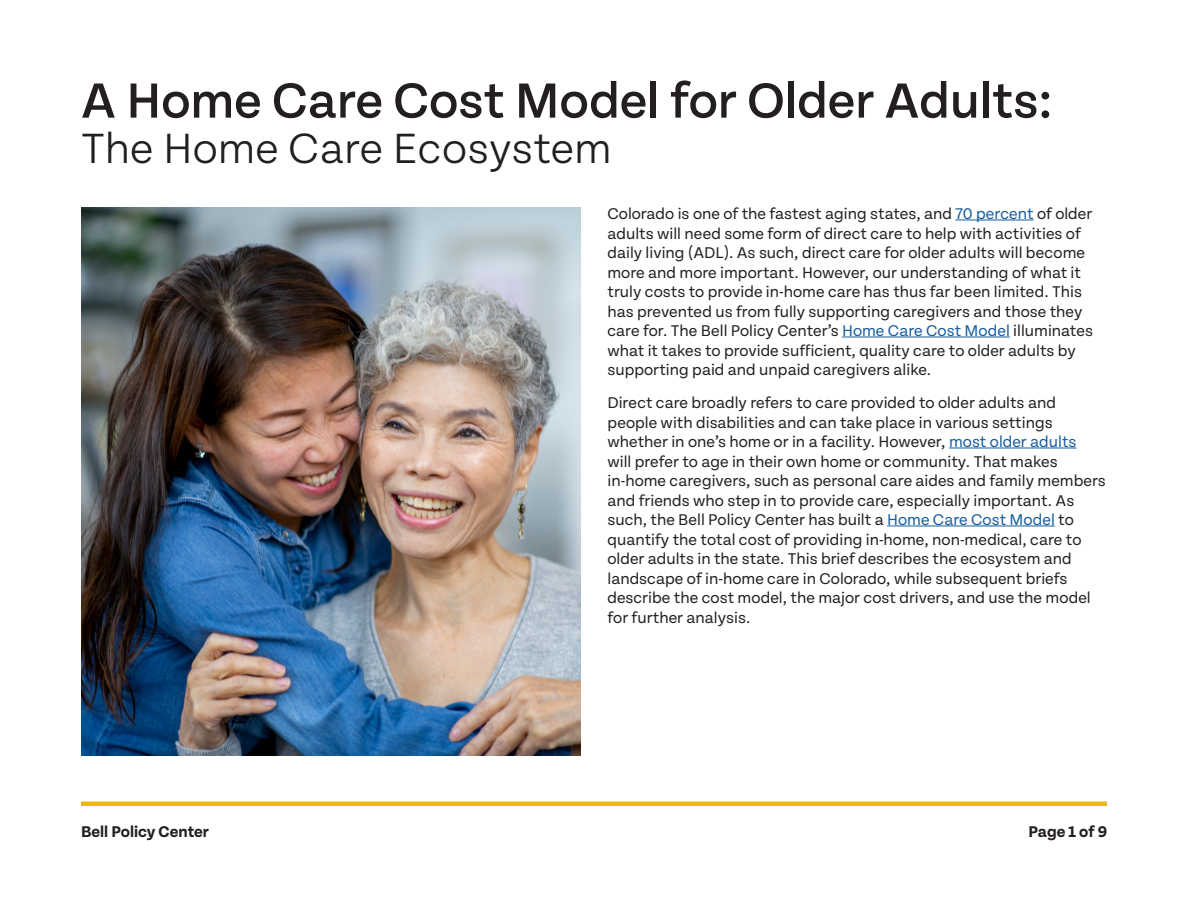
<style>
.page{position:relative;width:1188px;height:918px;background:#fff}
.page>*{position:absolute;margin:0;border:0;box-sizing:border-box;transform-origin:0 0}
.t1{font:500 52.5px "Tenon";color:#231f20}
.t2{font:300 45px "Tenon";color:#231f20}
.Normal_Text{font:16.5px/19.5px "Tenon";color:#231f20}
.t3{font:700 16.5px "Tenon";color:#231f20}
.s1{color:#175d9e}
</style>
<div class="page">
<div style="left:81px;top:801px;width:1026px;height:5px;background:#efb51d"></div>
<hr style="left:956px;top:220px;width:78px;height:1px;background:#175d9e">
<hr style="left:842px;top:337px;width:168px;height:1px;background:#175d9e">
<hr style="left:949px;top:448px;width:127px;height:1px;background:#175d9e">
<hr style="left:887px;top:526px;width:168px;height:1px;background:#175d9e">
<img style="left:81px;top:208px;width:499px;height:548px">
<p class="t1" style="left:81px;top:73px;width:973px">A Home Care Cost Model for Older Adults:</p>
<p class="t2" style="left:81px;top:125px;width:532px">The Home Care Ecosystem</p>
<p class="Normal_Text" style="left:608px;top:204px;width:487px">Colorado is one of the fastest aging states, and <span class="s1">70 percent</span> of older adults will need some form of direct care to help with activities of daily living (ADL). As such, direct care for older adults will become more and more important. However, our understanding of what it truly costs to provide in-home care has thus far been limited. This has prevented us from fully supporting caregivers and those they care for. The Bell Policy Center’s <span class="s1">Home Care Cost Model</span> illuminates what it takes to provide sufficient, quality care to older adults by supporting paid and unpaid caregivers alike.</p>
<p class="Normal_Text" style="left:608px;top:393px;width:500px">Direct care broadly refers to care provided to older adults and people with disabilities and can take place in various settings whether in one’s home or in a facility. However, <span class="s1">most older adults<br></span>will prefer to age in their own home or community. That makes in-home caregivers, such as personal care aides and family members and friends who step in to provide care, especially important. As such, the Bell Policy Center has built a <span class="s1">Home Care Cost Model</span> to quantify the total cost of providing in-home, non-medical, care to older adults in the state. This brief describes the ecosystem and landscape of in-home care in Colorado, while subsequent briefs describe the cost model, the major cost drivers, and use the model for further analysis.</p>
<p class="t3" style="left:81px;top:823px;width:130px">Bell Policy Center</p>
<p class="t3" style="left:1029px;top:823px;width:80px">Page 1 of 9</p>
</div>
